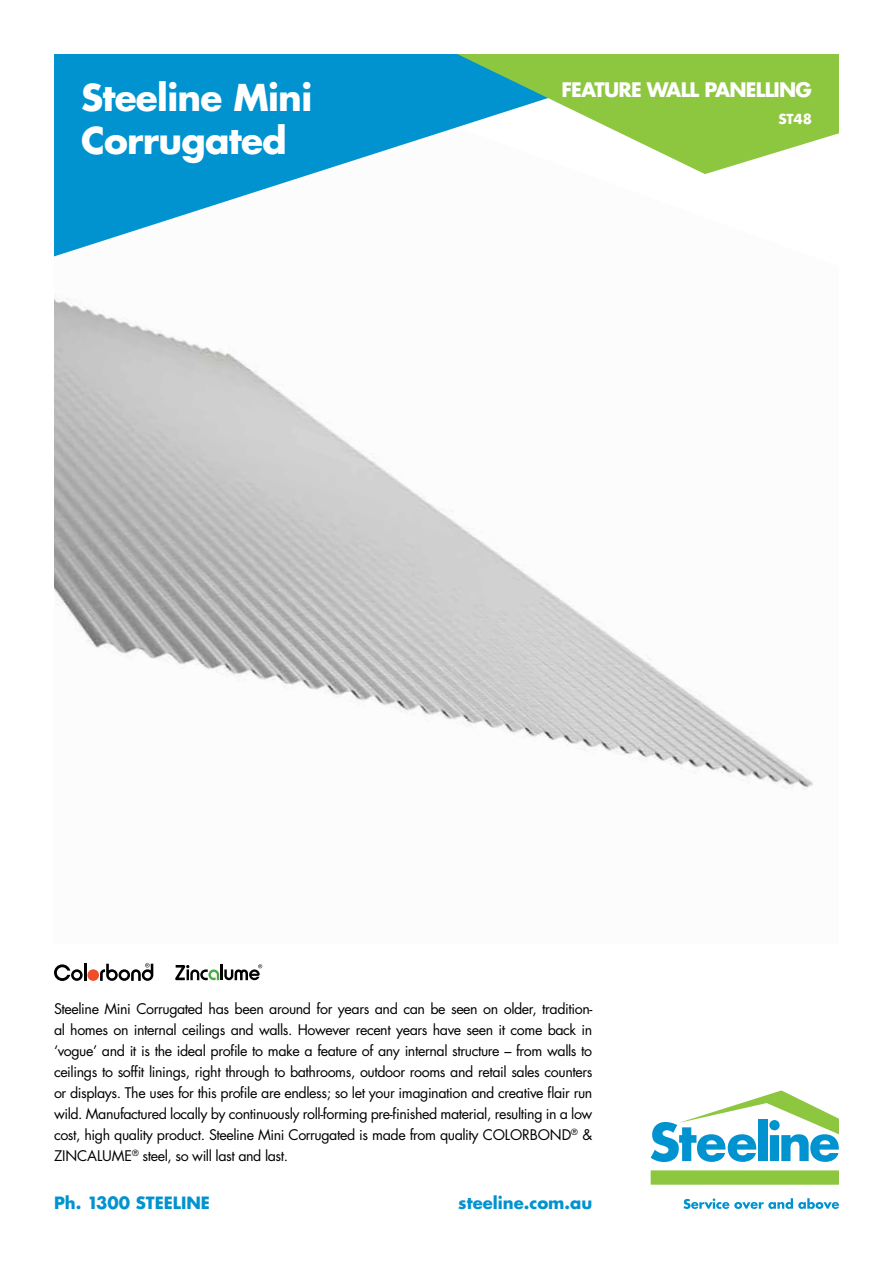
<style>
.page{position:relative;width:893px;height:1263px;background:#fff}
.page>*{position:absolute;margin:0;border:0;box-sizing:border-box;transform-origin:0 0}
.t1{font:700 36px/43.5px "Futura Std";letter-spacing:-.02em;color:#fff}
.t2{font:700 19.5px "Futura Std";letter-spacing:-.04em;color:#fff}
.t3{font:700 16.5px "Futura Std";color:#0093d0}
.t4{font:14.25px/21px "Futura Std";letter-spacing:-.03em;color:#000;text-align:justify}
.t5{font:700 13.5px "Futura Std";color:#fff}
</style>
<div class="page">
<img style="left:54px;top:256px;width:759px;height:533px">
<svg style="left:54px;top:54px;width:403px;height:202px;fill:#0093d0"></svg>
<svg style="left:457px;top:54px;width:382px;height:120px;fill:#8dc63f"></svg>
<div style="left:651px;top:1170px;width:188px;height:15px;background:#8dc63f"></div>
<svg style="left:651px;top:1090px;width:188px;height:72px"></svg>
<svg style="left:683px;top:1198px;width:156px;height:11px"></svg>
<svg style="left:54px;top:964px;width:32px;height:17px"></svg>
<div style="left:87px;top:969px;width:12px;height:12px;background:#f04e2a;border-radius:50%"></div>
<svg style="left:100px;top:963px;width:53px;height:18px"></svg>
<svg style="left:175px;top:964px;width:87px;height:16px"></svg>
<h1 class="t1" style="left:81px;top:75px;width:233px">Steeline Mini<br>Corrugated</h1>
<h2 class="t2" style="left:561px;top:77px;width:252px">FEATURE WALL PANELLING</h2>
<p class="t5" style="left:778px;top:110px;width:35px">ST48</p>
<p class="t4" style="left:54px;top:998px;width:540px">Steeline Mini Corrugated has been around for years and can be seen on older, tradition&shy;al homes on internal ceilings and walls. However recent years have seen it come back in ‘vogue’ and it is the ideal profile to make a feature of any internal structure – from walls to ceilings to soffit linings, right through to bathrooms, outdoor rooms and retail sales counters or displays. The uses for this profile are endless; so let your imagination and creative flair run wild. Manufactured locally by continuously roll-forming pre-finished material, resulting in a low cost, high quality product. Steeline Mini Corrugated is made from quality COLORBOND<sup>®</sup> &amp; ZINCALUME<sup>®</sup> steel, so will last and last.</p>
<p class="t3" style="left:54px;top:1192px;width:157px">Ph. 1300 STEELINE</p>
<p class="t3" style="left:458px;top:1192px;width:136px">steeline.com.au</p>
</div>
